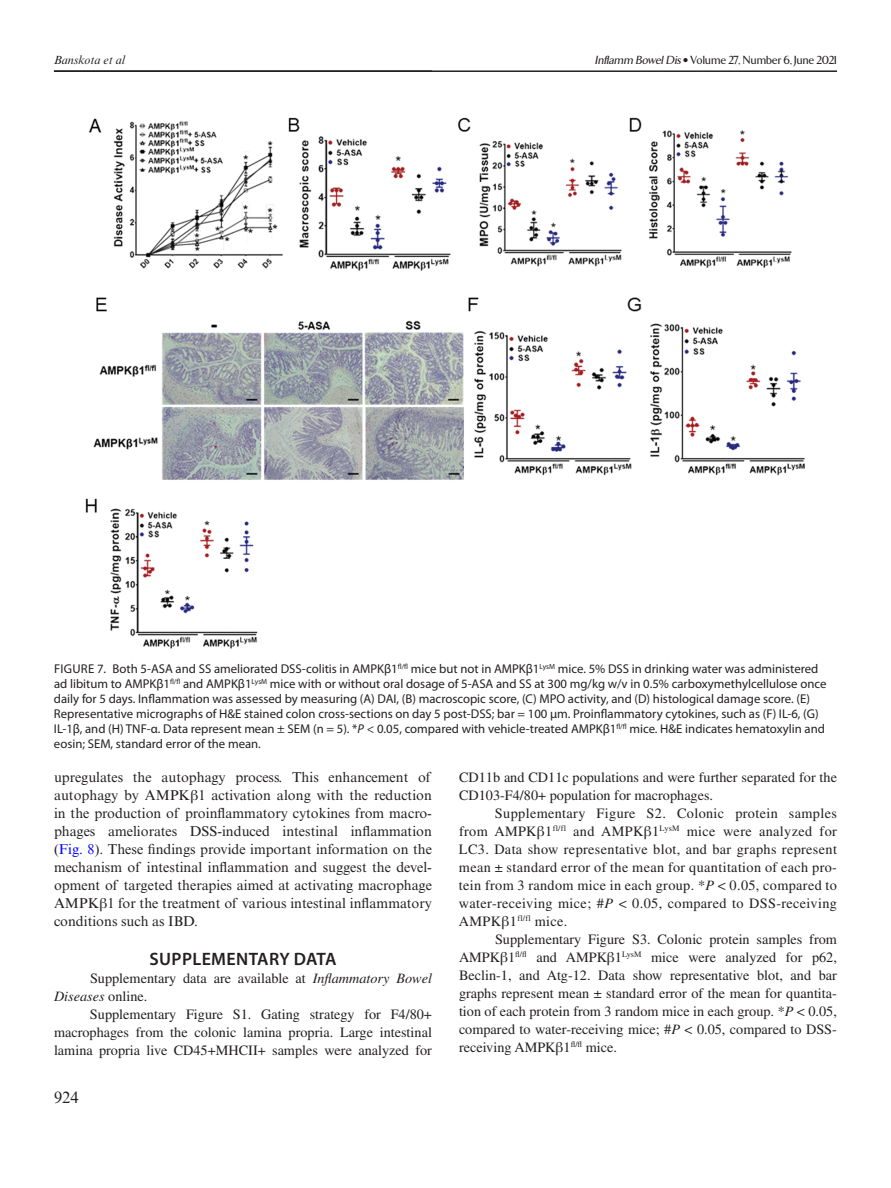
<style>
.page{position:relative;width:891px;height:1188px;background:#fff}
.page>*{position:absolute;margin:0;border:0;box-sizing:border-box;transform-origin:0 0}
.t1{font:600 18px "Myriad Pro";letter-spacing:.02em;color:#231f20}
.t2{font:16.5px "Times New Roman MT Std";color:#231f20}
.t3{font:14.25px/18px "Times LT Std";color:#231f20;text-align:justify}
.t4{font:14.25px/18px "Times New Roman MT Std";color:#231f20;text-align:justify}
.t5{font:12.75px/15px "Myriad Pro";color:#231f20}
.t6{font:500 12px "TF Arrow";color:#231f20}
.t7{font:italic 12px "Times New Roman MT Std";color:#231f20}
.s1{font-style:italic}
.s2{font-family:"Gandhari Unicode"}
.s3{color:#00f}
</style>
<div class="page">
<hr style="left:54px;top:70px;width:783px;height:2px;background:#231f20">
<img style="left:86px;top:117px;width:719px;height:532px">
<p class="t7" style="left:54px;top:54px;width:73px">Banskota et al</p>
<p class="t6" style="left:595px;top:54px;width:244px"><span class="s1">Inflamm BowelDis</span>• Volume 27, Number 6, June 2021</p>
<p class="t5" style="left:54px;top:661px;width:774px">FIGURE 7. Both 5-ASA and SS ameliorated DSS-colitis in AMPKβ1<sup>fl/fl</sup> mice but not in AMPKβ1<sup>LysM</sup> mice. 5% DSS in drinking water was administered ad libitum to AMPKβ1<sup>fl/fl</sup> and AMPKβ1<sup>LysM</sup> mice with or without oral dosage of 5-ASA and SS at 300 mg/kg w/v in 0.5% carboxymethylcellulose once daily for 5 days. Inflammation was assessed by measuring (A) DAI, (B) macroscopic score, (C) MPO activity, and (D) histological damage score. (E)<br>Representative micrographs of H&amp;E stained colon cross-sections on day 5 post-DSS; bar = 100 μm. Proinflammatory cytokines, such as (F) IL-6, (G)<br>IL-1β, and (H) TNF-α. Data represent mean ± SEM (n = 5). *<span class="s1">P</span> &lt; 0.05, compared with vehicle-treated AMPKβ1<sup>fl/fl</sup> mice. H&amp;E indicates hematoxylin and eosin; SEM, standard error of the mean.</p>
<p class="t4" style="left:54px;top:768px;width:380px">upregulates the autophagy process. This enhancement of autophagy by AMPK<span class="s2">β</span>1 activation along with the reduction in the production of proinflammatory cytokines from macro&shy;phages ameliorates DSS-induced intestinal inflammation (<span class="s3">Fig. 8</span>). These findings provide important information on the mechanism of intestinal inflammation and suggest the devel&shy;opment of targeted therapies aimed at activating macrophage AMPK<span class="s2">β</span>1 for the treatment of various intestinal inflammatory conditions such as IBD.</p>
<p class="t1" style="left:150px;top:948px;width:188px">SUPPLEMENTARY DATA</p>
<p class="t3" style="left:54px;top:969px;width:380px;text-indent:36px">Supplementary data are available at <span class="s1">Inflammatory Bowel<br>Diseases</span> online.</p>
<p class="t3" style="left:54px;top:1005px;width:380px;text-indent:36px">Supplementary Figure S1. Gating strategy for F4/80+ macrophages from the colonic lamina propria. Large intestinal lamina propria live CD45+MHCII+ samples were analyzed for</p>
<p class="t2" style="left:54px;top:1088px;width:26px">924</p>
<p class="t3" style="left:459px;top:768px;width:379px">CD11b and CD11c populations and were further separated for the<br>CD103-F4/80+ population for macrophages.</p>
<p class="t3" style="left:459px;top:804px;width:380px;text-indent:36px">Supplementary Figure S2. Colonic protein samples from AMPK<span class="s2">β</span>1<sup>fl/fl</sup> and AMPK<span class="s2">β</span>1<sup>LysM</sup> mice were analyzed for LC3. Data show representative blot, and bar graphs represent mean ± standard error of the mean for quantitation of each pro&shy;tein from 3 random mice in each group. *<span class="s1">P</span> &lt; 0.05, compared to water-receiving mice; #<span class="s1">P</span> &lt; 0.05, compared to DSS-receiving AMPK<span class="s2">β</span>1<sup>fl/fl</sup> mice.</p>
<p class="t3" style="left:459px;top:930px;width:379px;text-indent:36px">Supplementary Figure S3. Colonic protein samples from AMPK<span class="s2">β</span>1<sup>fl/fl</sup> and AMPK<span class="s2">β</span>1<sup>LysM</sup> mice were analyzed for p62, Beclin-1, and Atg-12. Data show representative blot, and bar graphs represent mean ± standard error of the mean for quantita&shy;tion of each protein from 3 random mice in each group. *<span class="s1">P</span> &lt; 0.05, compared to water-receiving mice; #<span class="s1">P</span> &lt; 0.05, compared to DSS&shy;receiving AMPK<span class="s2">β</span>1<sup>fl/fl</sup> mice.</p>
</div>
